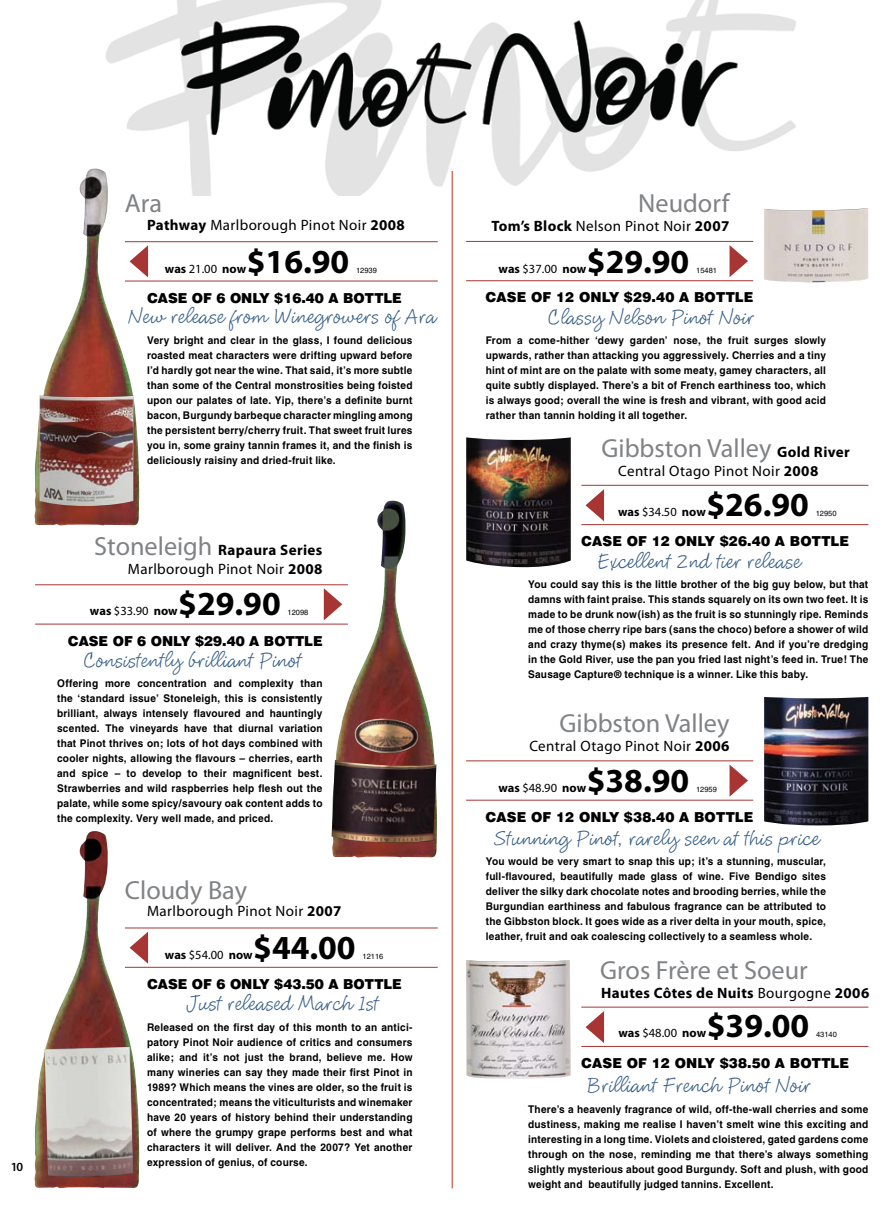
<style>
.page{position:relative;width:886px;height:1223px;background:#fff}
.page>*{position:absolute;margin:0;border:0;box-sizing:border-box;transform-origin:0 0}
.t1{font:700 33.75px "Myriad Pro";color:#000}
.t2{font:26.25px "Myriad Pro";color:#808285}
.t3{font:20px "Cluff Hmk";color:#355d89}
.t4{font:15px/19.1px "Myriad Pro";letter-spacing:.025em;color:#000;text-align:right}
.t5{font:700 15px "Myriad Pro";letter-spacing:.025em;color:#000}
.t6{font:900 13.75px "Swiss 721 BT";letter-spacing:.01em;color:#000}
.t7{font:700 12.5px "Myriad Pro";letter-spacing:-.005em;color:#000}
.t8{font:600 12.5px "Myriad Pro";color:#000}
.t9{font:700 10.62px/15px "Helvetica";letter-spacing:.02em;color:#000;text-align:justify;scale:.95 1}
.t10{font:7.5px "Helvetica";color:#000}
.s1{font-weight:700}
.s2{font-weight:400}
.s3{font-size:26.25px;color:#808285}
.s4{font-weight:700;font-size:15px;color:#000}
</style>
<div class="page">
<img style="left:466px;top:437px;width:105px;height:130px">
<img style="left:34px;top:831px;width:105px;height:357px">
<img style="left:332px;top:500px;width:105px;height:357px">
<img style="left:105px;top:0;width:691px;height:196px">
<hr style="left:452px;top:171px;width:1px;height:1017px;background:#c2341b">
<svg style="left:130px;top:931px;width:18px;height:32px"></svg>
<svg style="left:324px;top:588px;width:18px;height:32px"></svg>
<hr style="left:125px;top:966px;width:313px;height:1px;background:#a73534">
<hr style="left:125px;top:927px;width:313px;height:1px;background:#a73534">
<hr style="left:35px;top:623px;width:313px;height:1px;background:#a73534">
<hr style="left:35px;top:584px;width:313px;height:1px;background:#a73534">
<svg style="left:139px;top:245px;width:9px;height:32px"></svg>
<hr style="left:125px;top:280px;width:313px;height:1px;background:#a73534">
<hr style="left:125px;top:241px;width:313px;height:1px;background:#a73534">
<svg style="left:729px;top:245px;width:19px;height:32px"></svg>
<svg style="left:585px;top:489px;width:19px;height:32px"></svg>
<svg style="left:585px;top:1011px;width:19px;height:32px"></svg>
<svg style="left:729px;top:764px;width:19px;height:32px"></svg>
<hr style="left:466px;top:799px;width:287px;height:1px;background:#a73534">
<hr style="left:466px;top:760px;width:287px;height:1px;background:#a73534">
<hr style="left:581px;top:524px;width:287px;height:1px;background:#a73534">
<hr style="left:581px;top:485px;width:287px;height:1px;background:#a73534">
<hr style="left:466px;top:280px;width:287px;height:1px;background:#a73534">
<hr style="left:466px;top:241px;width:287px;height:1px;background:#a73534">
<hr style="left:581px;top:1046px;width:287px;height:1px;background:#a73534">
<hr style="left:581px;top:1006px;width:287px;height:1px;background:#a73534">
<img style="left:34px;top:168px;width:105px;height:357px">
<img style="left:332px;top:718px;width:104px;height:125px">
<img style="left:45px;top:1046px;width:88px;height:131px">
<img style="left:764px;top:208px;width:104px;height:74px">
<img style="left:764px;top:697px;width:104px;height:128px">
<img style="left:466px;top:960px;width:105px;height:119px">
<img style="left:39px;top:395px;width:94px;height:111px">
<p class="t8" style="left:11px;top:1158px;width:14px">10</p>
<h2 class="t2" style="left:125px;top:187px;width:39px">Ara</h2>
<h3 class="t4" style="left:147px;top:215px;width:259px"><span class="s1">Pathway</span> Marlborough Pinot Noir <span class="s1">2008</span></h3>
<h1 class="t1" style="left:247px;top:239px;width:104px">$16.90</h1>
<p class="t7" style="left:165px;top:260px;width:83px">was <span class="s2">21.00</span> now</p>
<p class="t10" style="left:356px;top:265px;width:22px">12939</p>
<p class="t6" style="left:147px;top:289px;width:255px">CASE OF 6 ONLY $16.40 A BOTTLE</p>
<h3 class="t3" style="left:127px;top:305px;width:309px">New release from Winegrowers of Ara</h3>
<p class="t9" style="left:147px;top:333px;width:281px">Very bright and clear in the glass, I found delicious roasted meat characters were drifting upward before I’d hardly got near the wine. That said, it’s more subtle than some of the Central monstrosities being foisted upon our palates of late. Yip, there’s a definite burnt bacon, Burgundy barbeque character mingling among the persistent berry/cherry fruit. That sweet fruit lures you in, some grainy tannin frames it, and the finish is deliciously raisiny and dried-fruit like.</p>
<h3 class="t4" style="left:94px;top:540px;width:230px"><span class="s3">Stoneleigh</span> <span class="s1">Rapaura Series<br></span>Marlborough Pinot Noir <span class="s1">2008</span></h3>
<h1 class="t1" style="left:178px;top:582px;width:104px">$29.90</h1>
<p class="t7" style="left:90px;top:603px;width:89px">was <span class="s2">$33.90</span> now</p>
<p class="t10" style="left:288px;top:608px;width:22px">12098</p>
<p class="t6" style="left:68px;top:632px;width:255px">CASE OF 6 ONLY $29.40 A BOTTLE</p>
<h3 class="t3" style="left:82px;top:649px;width:220px">Consistently brilliant Pinot</h3>
<p class="t9" style="left:57px;top:676px;width:281px">Offering more concentration and complexity than the ‘standard issue’ Stoneleigh, this is consistently brilliant, always intensely flavoured and hauntingly scented. The vineyards have that diurnal variation that Pinot thrives on; lots of hot days combined with cooler nights, allowing the flavours – cherries, earth and spice – to develop to their magnificent best.<br>Strawberries and wild raspberries help flesh out the palate, while some spicy/savoury oak content adds to the complexity. Very well made, and priced.</p>
<h2 class="t2" style="left:125px;top:873px;width:124px">Cloudy Bay</h2>
<h3 class="t4" style="left:147px;top:901px;width:196px">Marlborough Pinot Noir <span class="s1">2007</span></h3>
<h1 class="t1" style="left:253px;top:925px;width:104px">$44.00</h1>
<p class="t7" style="left:165px;top:946px;width:89px">was <span class="s2">$54.00</span> now</p>
<p class="t10" style="left:362px;top:951px;width:22px">12116</p>
<p class="t6" style="left:147px;top:975px;width:255px">CASE OF 6 ONLY $43.50 A BOTTLE</p>
<h3 class="t3" style="left:185px;top:991px;width:195px">Just released March 1st</h3>
<p class="t9" style="left:147px;top:1019px;width:281px">Released on the first day of this month to an antici&shy;patory Pinot Noir audience of critics and consumers alike; and it’s not just the brand, believe me. How many wineries can say they made their first Pinot in 1989? Which means the vines are older, so the fruit is concentrated; means the viticulturists and winemaker have 20 years of history behind their understanding of where the grumpy grape performs best and what characters it will deliver. And the 2007? Yet another expression of genius, of course.</p>
<h2 class="t2" style="left:638px;top:187px;width:93px">Neudorf</h2>
<h3 class="t4" style="left:491px;top:216px;width:239px"><span class="s1">Tom’s Block</span> Nelson Pinot Noir <span class="s1">2007</span></h3>
<h1 class="t1" style="left:587px;top:239px;width:104px">$29.90</h1>
<p class="t7" style="left:499px;top:260px;width:89px">was <span class="s2">$37.00</span> now</p>
<p class="t10" style="left:696px;top:266px;width:22px">15481</p>
<p class="t6" style="left:486px;top:289px;width:268px">CASE OF 12 ONLY $29.40 A BOTTLE</p>
<h3 class="t3" style="left:546px;top:306px;width:209px">Classy Nelson Pinot Noir</h3>
<p class="t9" style="left:486px;top:332px;width:360px">From a come-hither ‘dewy garden’ nose, the fruit surges slowly upwards, rather than attacking you aggressively. Cherries and a tiny hint of mint are on the palate with some meaty, gamey characters, all quite subtly displayed. There’s a bit of French earthiness too, which is always good; overall the wine is fresh and vibrant, with good acid rather than tannin holding it all together.</p>
<h2 class="t2" style="left:601px;top:432px;width:250px">Gibbston Valley <span class="s4">Gold River</span></h2>
<h3 class="t4" style="left:618px;top:461px;width:202px">Central Otago Pinot Noir <span class="s1">2008</span></h3>
<h1 class="t1" style="left:706px;top:482px;width:104px">$26.90</h1>
<p class="t7" style="left:618px;top:503px;width:89px">was <span class="s2">$34.50</span> now</p>
<p class="t10" style="left:816px;top:508px;width:22px">12950</p>
<p class="t6" style="left:581px;top:532px;width:268px">CASE OF 12 ONLY $26.40 A BOTTLE</p>
<h3 class="t3" style="left:596px;top:549px;width:206px">Excellent 2nd tier release</h3>
<p class="t9" style="left:528px;top:576px;width:360px">You could say this is the little brother of the big guy below, but that damns with faint praise. This stands squarely on its own two feet. It is made to be drunk now(ish) as the fruit is so stunningly ripe. Reminds me of those cherry ripe bars (sans the choco) before a shower of wild and crazy thyme(s) makes its presence felt. And if you’re dredging in the Gold River, use the pan you fried last night’s feed in. True! The Sausage Capture® technique is a winner. Like this baby.</p>
<h2 class="t2" style="left:560px;top:706px;width:171px">Gibbston Valley</h2>
<h3 class="t4" style="left:529px;top:736px;width:202px">Central Otago Pinot Noir <span class="s1">2006</span></h3>
<h1 class="t1" style="left:587px;top:759px;width:104px">$38.90</h1>
<p class="t7" style="left:498px;top:780px;width:89px">was <span class="s2">$48.90</span> now</p>
<p class="t10" style="left:696px;top:785px;width:22px">12959</p>
<p class="t6" style="left:486px;top:808px;width:268px">CASE OF 12 ONLY $38.40 A BOTTLE</p>
<h3 class="t3" style="left:493px;top:826px;width:328px">Stunning Pinot, rarely seen at this price</h3>
<p class="t9" style="left:486px;top:853px;width:360px">You would be very smart to snap this up; it’s a stunning, muscular, full-flavoured, beautifully made glass of wine. Five Bendigo sites deliver the silky dark chocolate notes and brooding berries, while the Burgundian earthiness and fabulous fragrance can be attributed to the Gibbston block. It goes wide as a river delta in your mouth, spice, leather, fruit and oak coalescing collectively to a seamless whole.</p>
<h2 class="t2" style="left:600px;top:953px;width:209px">Gros Frère et Soeur</h2>
<h3 class="t5" style="left:601px;top:983px;width:270px">Hautes Côtes de Nuits <span class="s2">Bourgogne</span> 2006</h3>
<h1 class="t1" style="left:707px;top:1003px;width:104px">$39.00</h1>
<p class="t7" style="left:618px;top:1025px;width:89px">was <span class="s2">$48.00</span> now</p>
<p class="t10" style="left:816px;top:1030px;width:22px">43140</p>
<p class="t6" style="left:581px;top:1055px;width:268px">CASE OF 12 ONLY $38.50 A BOTTLE</p>
<h3 class="t3" style="left:586px;top:1073px;width:226px">Brilliant French Pinot Noir</h3>
<p class="t9" style="left:528px;top:1101px;width:360px">There’s a heavenly fragrance of wild, off-the-wall cherries and some dustiness, making me realise I haven’t smelt wine this exciting and interesting in a long time. Violets and cloistered, gated gardens come through on the nose, reminding me that there’s always something slightly mysterious about good Burgundy. Soft and plush, with good weight and beautifully judged tannins. Excellent.</p>
</div>
